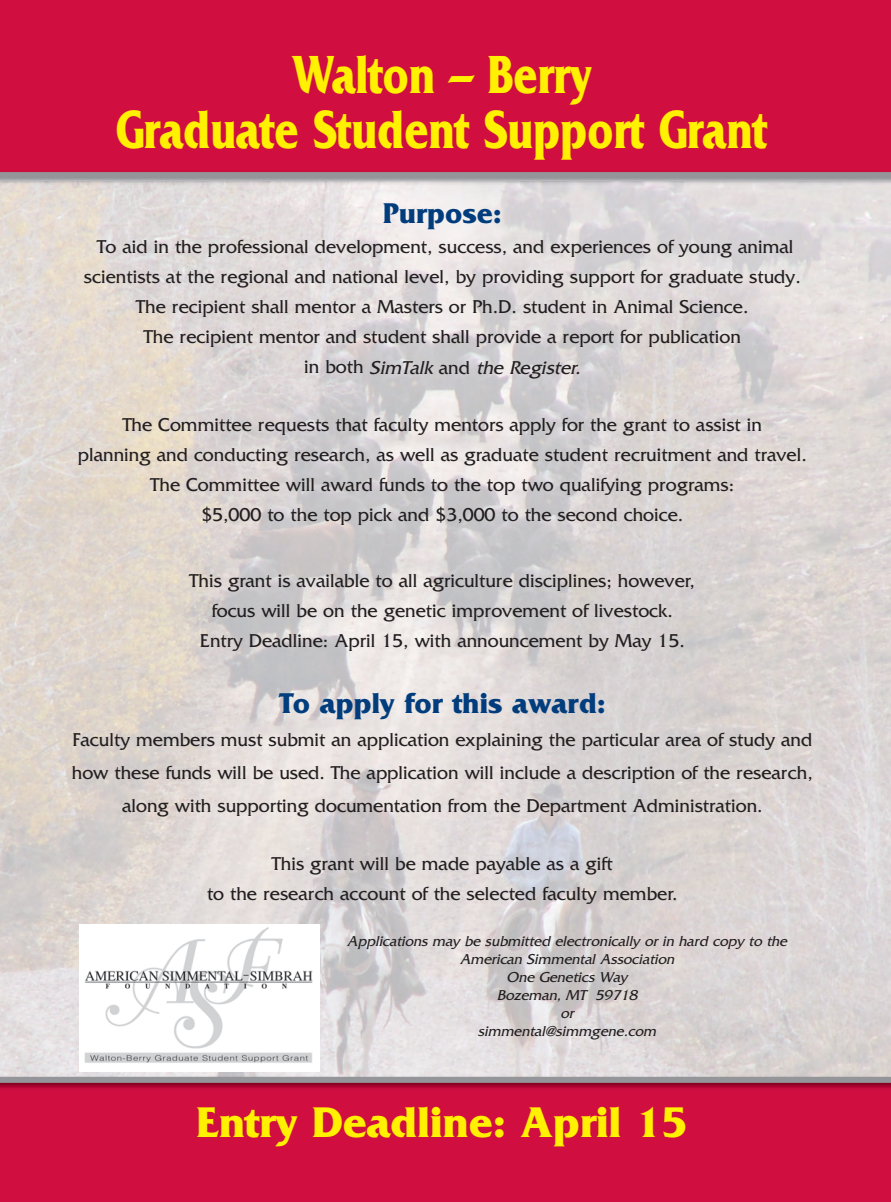
<style>
.page{position:relative;width:891px;height:1202px;background:#fff}
.page>*{position:absolute;margin:0;border:0;box-sizing:border-box;transform-origin:0 0}
.t1{font:700 56.25px/55.5px "Friz Quadrata";color:#fff101;text-align:center;scale:.8 1}
.t2{font:700 45px "Friz Quadrata";color:#fff101}
.t3{font:700 30px "Friz Quadrata";color:#013d7d}
.t4{font:19.5px/30px "Friz Quadrata";color:#231f20;text-align:center}
.t5{font:italic 15px/18px "Friz Quadrata";color:#231f20;text-align:center}
.s1{font-style:italic}
</style>
<div class="page">
<img style="left:0;top:178px;width:890px;height:898px">
<div style="left:0;top:0;width:890px;height:176px;background:#d10e40"></div>
<div style="left:0;top:1081px;width:890px;height:120px;background:#d10e40"></div>
<div style="left:0;top:172px;width:890px;height:6px;background:#939598"></div>
<div style="left:0;top:1076px;width:890px;height:6px;background:#939598"></div>
<img style="left:79px;top:924px;width:240px;height:147px">
<h1 class="t1" style="left:116px;top:52px;width:815px">Walton – Berry<br>Graduate Student Support Grant</h1>
<h3 class="t3" style="left:383px;top:203px;width:120px">Purpose:</h3>
<p class="t4" style="left:84px;top:234px;width:718px">To aid in the professional development, success, and experiences of young animal scientists at the regional and national level, by providing support for graduate study.<br>The recipient shall mentor a Masters or Ph.D. student in Animal Science.<br>The recipient mentor and student shall provide a report for publication<br>i n b o t h <span class="s1">SimTalk</span> a n d <span class="s1">the Register.</span></p>
<p class="t4" style="left:78px;top:411px;width:730px">The Committee requests that faculty mentors apply for the grant to assist in<br>planning and conducting research, as well as graduate student recruitment and travel.<br>The Committee will award funds to the top two qualifying programs:<br>$5,000 to the top pick and $3,000 to the second choice.</p>
<p class="t4" style="left:190px;top:567px;width:507px">This grant is available to all agriculture disciplines; however, focus will be on the genetic improvement of livestock.<br>Entry Deadline: April 15, with announcement by May 15.</p>
<h3 class="t3" style="left:279px;top:692px;width:328px">To apply for this award:</h3>
<p class="t4" style="left:72px;top:724px;width:742px;line-height:33px">Faculty members must submit an application explaining the particular area of study and how these funds will be used. The application will include a description of the research, along with supporting documentation from the Department Administration.</p>
<p class="t4" style="left:207px;top:850px;width:472px">This grant will be made payable as a gift<br>to the research account of the selected faculty member.</p>
<p class="t5" style="left:347px;top:933px;width:445px">Applications may be submitted electronically or in hard copy to the<br>American Simmental Association<br>One Genetics Way<br>Bozeman, MT 59718<br>or<br>simmental@simmgene.com</p>
<h2 class="t2" style="left:197px;top:1106px;width:492px">Entry Deadline: April 15</h2>
</div>
